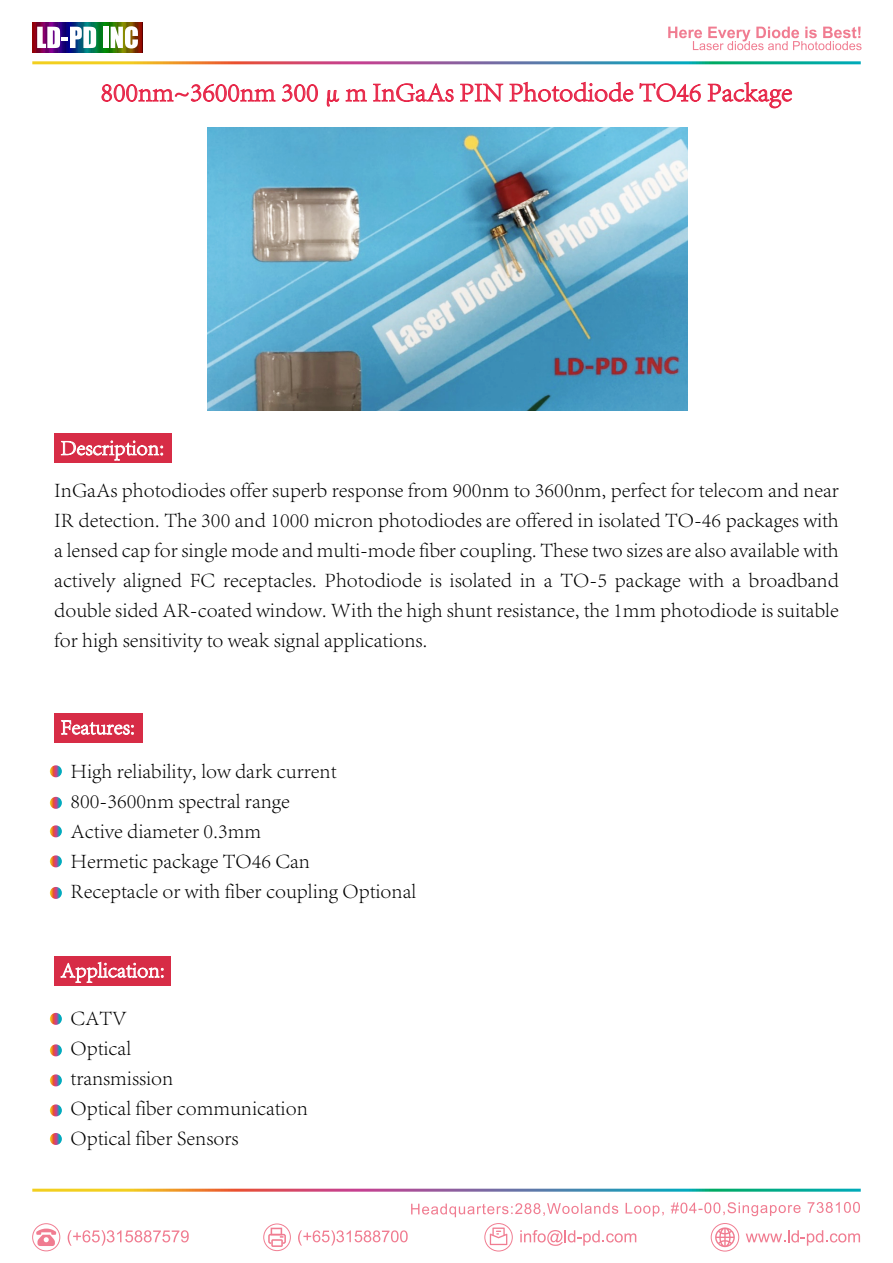
<style>
.page{position:relative;width:893px;height:1263px;background:#fff}
.page>*{position:absolute;margin:0;border:0;box-sizing:border-box;transform-origin:0 0}
.t1{font:300 27px "Adobe Song Std";color:#e72648}
.t2{font:300 21.45px "Adobe Song Std";color:#fff}
.t3{font:300 21px/30px "Adobe Song Std";color:#000}
</style>
<div class="page">
<img style="left:32px;top:22px;width:111px;height:31px">
<svg style="left:411px;top:1203px;width:207px;height:14px"></svg>
<svg style="left:626px;top:1203px;width:38px;height:13px"></svg>
<svg style="left:671px;top:1202px;width:130px;height:14px"></svg>
<svg style="left:808px;top:1202px;width:52px;height:11px"></svg>
<svg style="left:36px;top:1228px;width:20px;height:18px"></svg>
<div style="left:32px;top:1223px;width:28px;height:28px;border:1px solid #e72648;border-radius:50%"></div>
<svg style="left:68px;top:1230px;width:121px;height:16px"></svg>
<div style="left:711px;top:1223px;width:28px;height:28px;border:1px solid #e72648;border-radius:50%"></div>
<svg style="left:746px;top:1230px;width:114px;height:16px"></svg>
<svg style="left:715px;top:1227px;width:20px;height:20px"></svg>
<div style="left:263px;top:1223px;width:28px;height:28px;border:1px solid #e72648;border-radius:50%"></div>
<svg style="left:298px;top:1230px;width:110px;height:15px"></svg>
<svg style="left:268px;top:1228px;width:18px;height:19px"></svg>
<div style="left:484px;top:1223px;width:29px;height:28px;border:1px solid #e72648;border-radius:50%"></div>
<svg style="left:520px;top:1230px;width:116px;height:16px"></svg>
<svg style="left:490px;top:1227px;width:17px;height:18px"></svg>
<svg style="left:37px;top:27px;width:59px;height:21px"></svg>
<div style="left:103px;top:27px;width:5px;height:21px;background:#fff"></div>
<svg style="left:111px;top:26px;width:27px;height:22px"></svg>
<svg style="left:668px;top:27px;width:194px;height:23px"></svg>
<svg style="left:101px;top:84px;width:175px;height:18px"></svg>
<svg style="left:282px;top:84px;width:36px;height:18px"></svg>
<svg style="left:327px;top:88px;width:40px;height:19px"></svg>
<svg style="left:373px;top:83px;width:81px;height:19px"></svg>
<svg style="left:460px;top:83px;width:43px;height:19px"></svg>
<svg style="left:509px;top:81px;width:192px;height:21px"></svg>
<svg style="left:707px;top:81px;width:85px;height:28px"></svg>
<div style="left:54px;top:433px;width:117px;height:30px;background:#d72c46"></div>
<svg style="left:61px;top:440px;width:102px;height:21px"></svg>
<div style="left:54px;top:713px;width:89px;height:29px;background:#d72c46"></div>
<svg style="left:61px;top:720px;width:73px;height:15px"></svg>
<svg style="left:50px;top:765px;width:12px;height:12px"></svg>
<svg style="left:50px;top:797px;width:12px;height:12px"></svg>
<svg style="left:50px;top:825px;width:12px;height:12px"></svg>
<svg style="left:50px;top:855px;width:12px;height:12px"></svg>
<svg style="left:50px;top:887px;width:12px;height:12px"></svg>
<div style="left:54px;top:956px;width:116px;height:29px;background:#d72c46"></div>
<svg style="left:60px;top:961px;width:104px;height:22px"></svg>
<svg style="left:50px;top:1013px;width:12px;height:12px"></svg>
<svg style="left:50px;top:1044px;width:12px;height:12px"></svg>
<svg style="left:50px;top:1074px;width:12px;height:12px"></svg>
<svg style="left:50px;top:1104px;width:12px;height:12px"></svg>
<svg style="left:50px;top:1133px;width:12px;height:12px"></svg>
<img style="left:207px;top:128px;width:480px;height:282px">
<p class="t1" style="left:101px;top:77px;width:693px">800nm~3600nm 300μm InGaAs PIN Photodiode TO46 Package</p>
<p class="t2" style="left:61px;top:435px;width:105px">Description:</p>
<p class="t3" style="left:54px;top:475px;width:786px;text-align:justify">InGaAs photodiodes offer superb response from 900nm to 3600nm, perfect for telecom and near IR detection. The 300 and 1000 micron photodiodes are offered in isolated TO-46 packages with a lensed cap for single mode and multi-mode fiber coupling. These two sizes are also available with actively aligned FC receptacles. Photodiode is isolated in a TO-5 package with a broadband double sided AR-coated window. With the high shunt resistance, the 1mm photodiode is suitable for high sensitivity to weak signal applications.</p>
<p class="t2" style="left:61px;top:715px;width:76px">Features:</p>
<p class="t3" style="left:71px;top:756px;width:347px">High reliability, low dark current<br>800-3600nm spectral range<br>Active diameter 0.3mm<br>Hermetic package TO46 Can<br>Receptacle or with fiber coupling Optional</p>
<p class="t2" style="left:61px;top:958px;width:106px">Application:</p>
<p class="t3" style="left:71px;top:1003px;width:239px">CATV<br>Optical<br>transmission<br>Optical fiber communication<br>Optical fiber Sensors</p>
</div>
